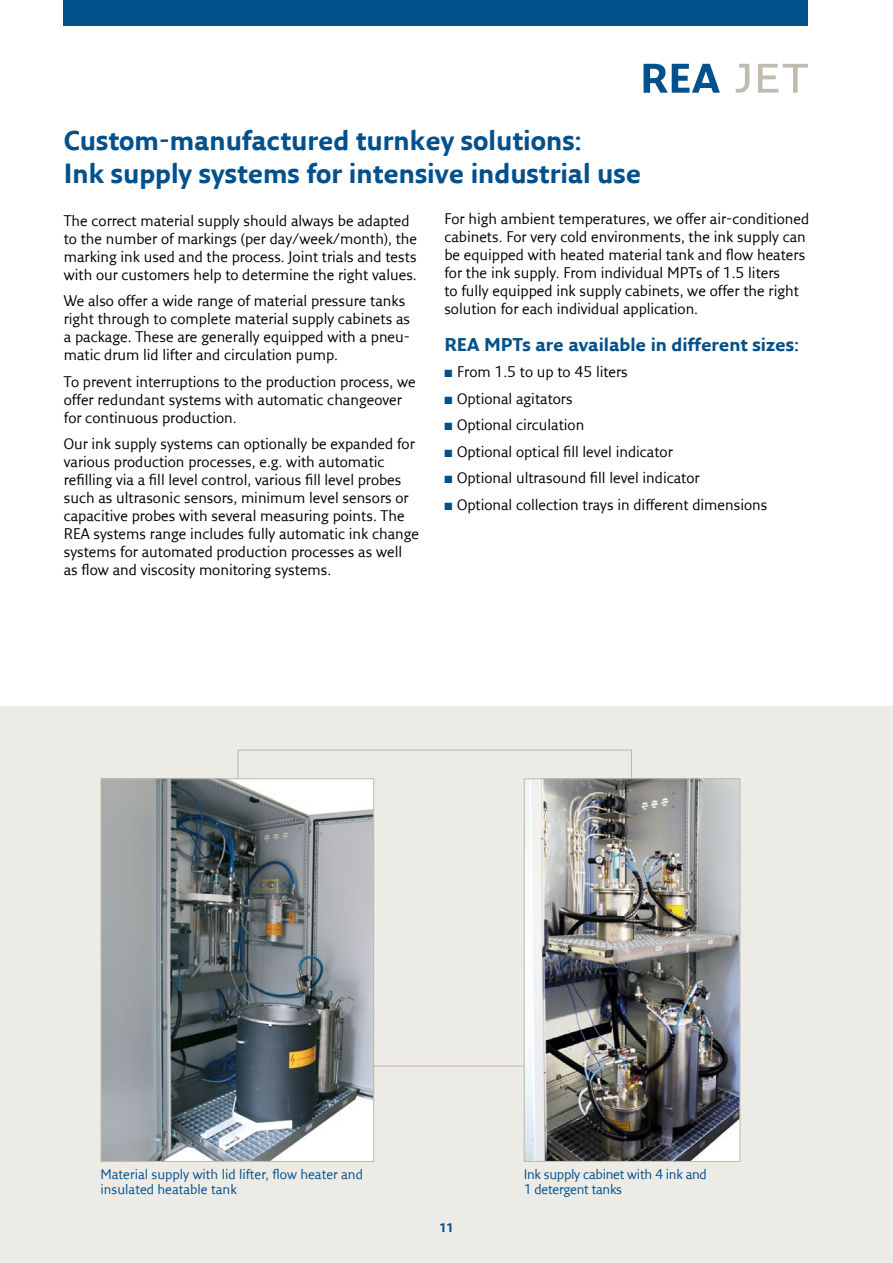
<style>
.page{position:relative;width:893px;height:1263px;background:#fff}
.page>*{position:absolute;margin:0;border:0;box-sizing:border-box;transform-origin:0 0}
.t1{font:700 27px/33px "Fresco Sans LF";color:#00508c}
.t2{font:700 18px "Fresco Sans LF";color:#00508c}
.t3{font:15px/18px "Fresco Sans LF";color:#000}
.t4{font:13.5px/15px "Fresco Sans LF";color:#00508c}
.t5{font:13.5px/15px "Fresco Sans LF";letter-spacing:-.02em;color:#00508c}
.t6{font:700 12px "Fresco Sans LF";color:#00508c}
.s1{color:#00508c}
</style>
<div class="page">
<div style="left:0;top:707px;width:893px;height:556px;background:#edebe6"></div>
<div style="left:64px;top:0;width:744px;height:26px;background:#00508c"></div>
<svg style="left:644px;top:64px;width:76px;height:29px"></svg>
<svg style="left:736px;top:64px;width:13px;height:29px"></svg>
<svg style="left:758px;top:64px;width:50px;height:29px"></svg>
<img style="left:526px;top:780px;width:212px;height:380px">
<div style="left:524px;top:778px;width:216px;height:384px;border:1px solid #bfbbae"></div>
<img style="left:103px;top:780px;width:269px;height:380px">
<div style="left:101px;top:778px;width:273px;height:384px;border:1px solid #bfbbae"></div>
<h1 class="t1" style="left:64px;top:124px;width:579px">Custom-manufactured turnkey solutions:<br>Ink supply systems for intensive industrial use</h1>
<p class="t3" style="left:64px;top:211px;width:355px">The correct material supply should always be adapted to the number of markings (per day/week/month), the marking ink used and the process. Joint trials and tests with our customers help to determine the right values.</p>
<p class="t3" style="left:64px;top:292px;width:348px">We also offer a wide range of material pressure tanks right through to complete material supply cabinets as a package. These are generally equipped with a pneu&shy;matic drum lid lifter and circulation pump.</p>
<p class="t3" style="left:64px;top:372px;width:353px">To prevent interruptions to the production process, we offer redundant systems with automatic changeover for continuous production.</p>
<p class="t3" style="left:64px;top:435px;width:357px">Our ink supply systems can optionally be expanded for various production processes, e.g. with automatic refilling via a fill level control, various fill level probes such as ultrasonic sensors, minimum level sensors or capacitive probes with several measuring points. The REA systems range includes fully automatic ink change systems for automated production processes as well as flow and viscosity monitoring systems.</p>
<p class="t3" style="left:444px;top:210px;width:366px">For high ambient temperatures, we offer air-conditioned cabinets. For very cold environments, the ink supply can be equipped with heated material tank and flow heaters for the ink supply. From individual MPTs of 1.5 liters<br>to fully equipped ink supply cabinets, we offer the right solution for each individual application.</p>
<p class="t2" style="left:444px;top:333px;width:356px">REA MPTs are available in different sizes:</p>
<p class="t3" style="left:444px;top:363px;width:185px"><span class="s1">■</span> From 1.5 to up to 45 liters</p>
<p class="t3" style="left:444px;top:389px;width:130px"><span class="s1">■</span> Optional agitators</p>
<p class="t3" style="left:444px;top:416px;width:141px"><span class="s1">■</span> Optional circulation</p>
<p class="t3" style="left:444px;top:442px;width:230px"><span class="s1">■</span> Optional optical fill level indicator</p>
<p class="t3" style="left:444px;top:469px;width:257px"><span class="s1">■</span> Optional ultrasound fill level indicator</p>
<p class="t3" style="left:444px;top:495px;width:324px"><span class="s1">■</span> Optional collection trays in different dimensions</p>
<p class="t4" style="left:101px;top:1167px;width:264px">Material supply with lid lifter, flow heater and insulated heatable tank</p>
<p class="t5" style="left:524px;top:1167px;width:185px">Ink supply cabinet with 4 ink and<br>1 detergent tanks</p>
<p class="t6" style="left:439px;top:1220px;width:16px">11</p>
</div>
